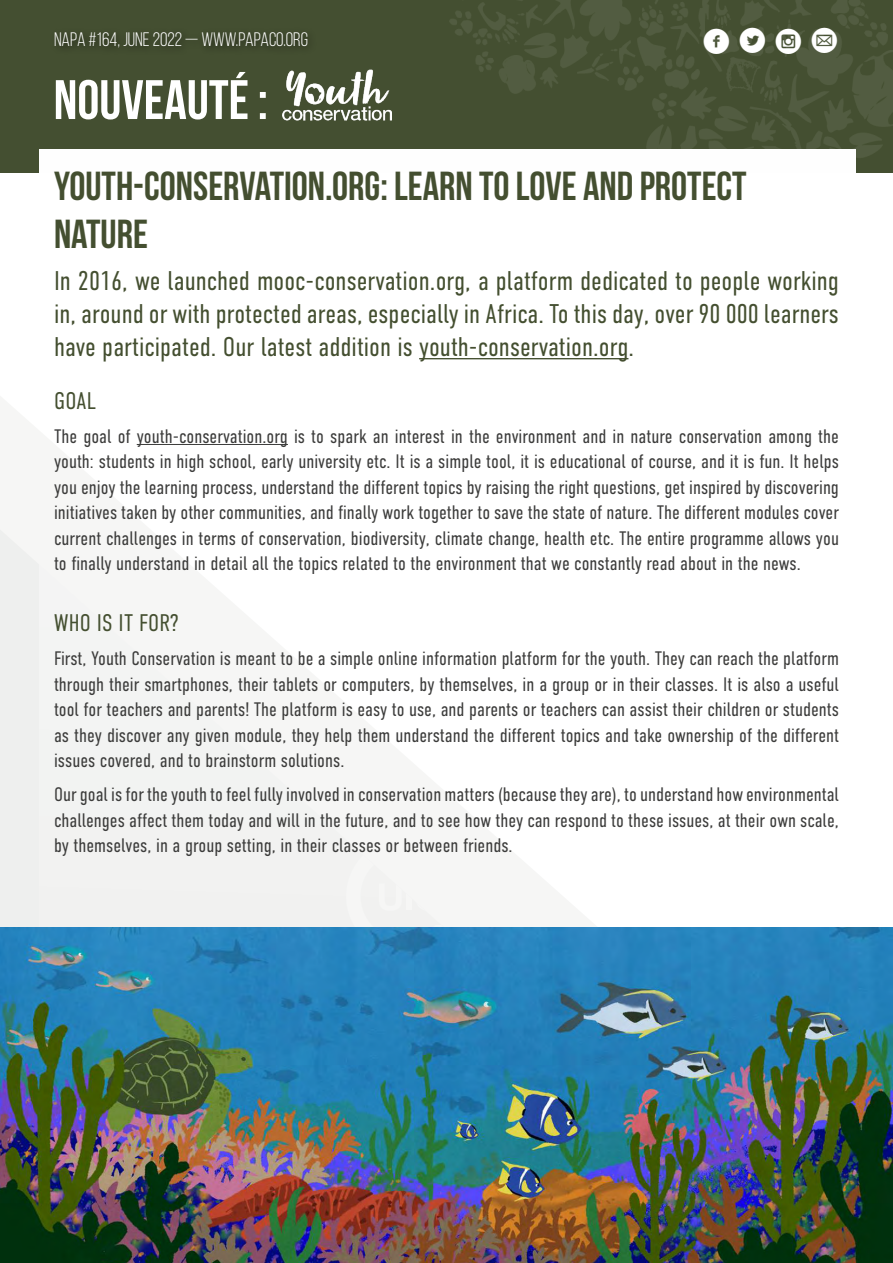
<style>
.page{position:relative;width:893px;height:1263px;background:#fff}
.page>*{position:absolute;margin:0;border:0;box-sizing:border-box;transform-origin:0 0}
.t1{font:700 55.5px "Bebas Neue";color:#fff}
.t2{font:700 40.5px/48px "Bebas Neue";color:#444f30}
.t3{font:36px "Socialico";color:#fff}
.t4{font:300 27px/33px "DIN Condensed";color:#444f30;text-align:justify}
.t5{font:300 24px "DIN Condensed";letter-spacing:.01em;color:#444f30}
.t6{font:300 19.5px/25.5px "DIN Condensed";color:#3c3c3b;text-align:justify}
.t7{font:19.5px "Bebas Neue";color:#fff}
.s1{font-family:"Socialico Plus Plus"}
</style>
<div class="page">
<div style="left:0;top:0;width:893px;height:172px;background:#444f31"></div>
<div style="left:49px;top:26px;width:268px;height:30px;background:#404a2e"></div>
<div style="left:39px;top:149px;width:817px;height:969px;background:#fff"></div>
<img style="left:450px;top:0;width:443px;height:360px">
<svg style="left:0;top:444px;width:444px;height:483px;fill:#f6f6f5"></svg>
<hr style="left:419px;top:358px;width:209px;height:1px;background:#444f30">
<hr style="left:137px;top:444px;width:151px;height:1px;background:#3c3c3b">
<img style="left:282px;top:69px;width:110px;height:51px">
<img style="left:0;top:927px;width:893px;height:336px">
<p class="t7" style="left:54px;top:29px;width:256px">NAPA #164, JUNE 2022 — WWW.PAPACO.ORG</p>
<h3 class="t3" style="left:702px;top:20px;width:138px">fl<span class="s1">im</span></h3>
<h1 class="t1" style="left:54px;top:69px;width:216px">NOUVEAUTÉ :</h1>
<h2 class="t2" style="left:54px;top:162px;width:694px">YOUTH-CONSERVATION.ORG: LEARN TO LOVE AND PROTECT<br>NATURE</h2>
<p class="t4" style="left:54px;top:264px;width:786px">In 2016, we launched mooc-conservation.org, a platform dedicated to people working in, around or with protected areas, especially in Africa. To this day, over 90 000 learners have participated. Our latest addition is youth-conservation.org.</p>
<p class="t5" style="left:54px;top:387px;width:44px">GOAL</p>
<p class="t6" style="left:54px;top:423px;width:786px">The goal of youth-conservation.org is to spark an interest in the environment and in nature conservation among the youth: students in high school, early university etc. It is a simple tool, it is educational of course, and it is fun. It helps you enjoy the learning process, understand the different topics by raising the right questions, get inspired by discovering initiatives taken by other communities, and finally work together to save the state of nature. The different modules cover current challenges in terms of conservation, biodiversity, climate change, health etc. The entire programme allows you to finally understand in detail all the topics related to the environment that we constantly read about in the news.</p>
<p class="t5" style="left:54px;top:609px;width:126px">WHO IS IT FOR?</p>
<p class="t6" style="left:54px;top:646px;width:787px">First, Youth Conservation is meant to be a simple online information platform for the youth. They can reach the platform through their smartphones, their tablets or computers, by themselves, in a group or in their classes. It is also a useful tool for teachers and parents! The platform is easy to use, and parents or teachers can assist their children or students as they discover any given module, they help them understand the different topics and take ownership of the different issues covered, and to brainstorm solutions.</p>
<p class="t6" style="left:54px;top:782px;width:786px">Our goal is for the youth to feel fully involved in conservation matters (because they are), to understand how environmental challenges affect them today and will in the future, and to see how they can respond to these issues, at their own scale, by themselves, in a group setting, in their classes or between friends.</p>
</div>
